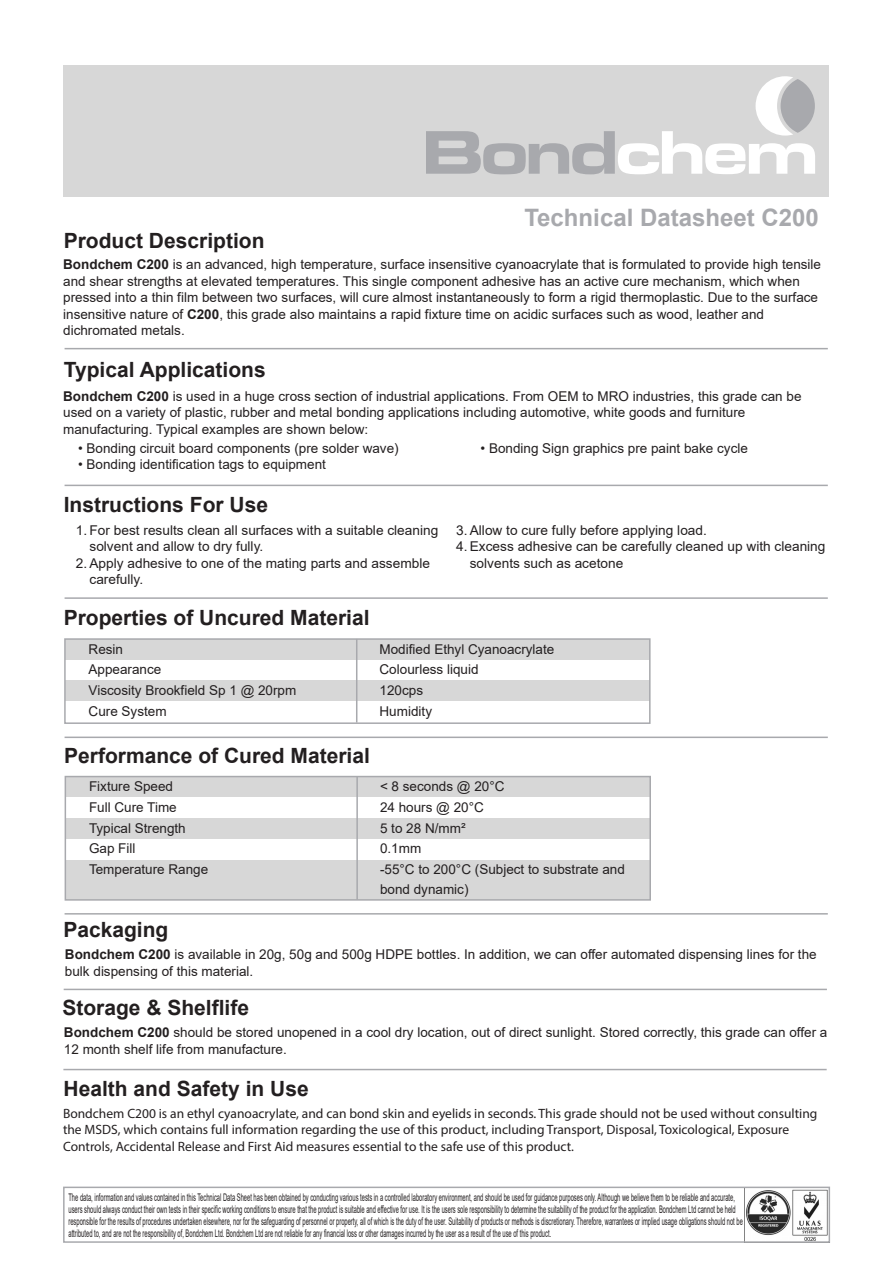
<style>
.page{position:relative;width:893px;height:1263px;background:#fff}
.page>*{position:absolute;margin:0;border:0;box-sizing:border-box;transform-origin:0 0}
.t1{font:700 24px "Arial";color:#a8a9ad}
.t2{font:700 21px "Arial";color:#231f20}
.t3{font:13.5px/20.7px "Arial";color:#231f20}
.t4{font:13.5px/16.5px "Myriad Pro";color:#231f20}
.t5{font:10.5px/12px "Arial";color:#231f20;scale:.55 1}
.s1{font-weight:700}
</style>
<div class="page">
<div style="left:65px;top:860px;width:585px;height:40px;background:#d7d7d7"></div>
<div style="left:65px;top:639px;width:585px;height:21px;background:#d7d7d7"></div>
<div style="left:65px;top:680px;width:585px;height:21px;background:#d7d7d7"></div>
<hr style="left:65px;top:348px;width:763px;height:1px;background:#a8a9ad">
<hr style="left:65px;top:485px;width:763px;height:1px;background:#a8a9ad">
<div style="left:64px;top:638px;width:587px;height:86px;border:2px solid #a8a9ad"></div>
<hr style="left:356px;top:639px;width:1px;height:83px;background:#a8a9ad">
<hr style="left:65px;top:597px;width:763px;height:2px;background:#a8a9ad">
<img style="left:746px;top:1189px;width:81px;height:51px">
<div style="left:63px;top:1186px;width:767px;height:57px;border:2px solid #a8a9ad"></div>
<div style="left:65px;top:776px;width:585px;height:21px;background:#d7d7d7"></div>
<div style="left:65px;top:818px;width:585px;height:20px;background:#d7d7d7"></div>
<div style="left:65px;top:776px;width:586px;height:125px;border:2px solid #a8a9ad"></div>
<hr style="left:63px;top:1069px;width:764px;height:1px;background:#a8a9ad">
<hr style="left:64px;top:989px;width:763px;height:1px;background:#a8a9ad">
<hr style="left:65px;top:736px;width:763px;height:2px;background:#a8a9ad">
<hr style="left:65px;top:913px;width:763px;height:1px;background:#a8a9ad">
<hr style="left:356px;top:776px;width:2px;height:124px;background:#a8a9ad">
<div style="left:64px;top:65px;width:765px;height:132px;background:#d7d7d7"></div>
<svg style="left:426px;top:76px;width:389px;height:98px"></svg>
<h2 class="t2" style="left:64px;top:226px;width:202px">Product Description</h2>
<h1 class="t1" style="left:524px;top:201px;width:296px">Technical Datasheet C200</h1>
<p class="t3" style="left:63px;top:256px;width:759px;line-height:16.5px"><span class="s1">Bondchem C200</span> is an advanced, high temperature, surface insensitive cyanoacrylate that is formulated to provide high tensile and shear strengths at elevated temperatures. This single component adhesive has an active cure mechanism, which when pressed into a thin film between two surfaces, will cure almost instantaneously to form a rigid thermoplastic. Due to the surface insensitive nature of <span class="s1">C200</span>, this grade also maintains a rapid fixture time on acidic surfaces such as wood, leather and dichromated metals.</p>
<h2 class="t2" style="left:64px;top:355px;width:203px">Typical Applications</h2>
<p class="t3" style="left:63px;top:388px;width:740px;line-height:16.5px"><span class="s1">Bondchem C200</span> is used in a huge cross section of industrial applications. From OEM to MRO industries, this grade can be used on a variety of plastic, rubber and metal bonding applications including automotive, white goods and furniture manufacturing. Typical examples are shown below:</p>
<p class="t3" style="left:78px;top:438px;width:322px">• Bonding circuit board components (pre solder wave)</p>
<p class="t3" style="left:78px;top:454px;width:249px">• Bonding identification tags to equipment</p>
<h2 class="t2" style="left:64px;top:490px;width:206px">Instructions For Use</h2>
<p class="t3" style="left:90px;top:521px;width:350px;line-height:16.5px;text-indent:-14px">1. For best results clean all surfaces with a suitable cleaning solvent and allow to dry fully.</p>
<p class="t3" style="left:90px;top:554px;width:342px;line-height:16.5px;text-indent:-14px">2. Apply adhesive to one of the mating parts and assemble carefully.</p>
<h2 class="t2" style="left:64px;top:603px;width:307px">Properties of Uncured Material</h2>
<p class="t3" style="left:481px;top:437px;width:269px">• Bonding Sign graphics pre paint bake cycle</p>
<p class="t3" style="left:456px;top:519px;width:252px">3. Allow to cure fully before applying load.</p>
<p class="t3" style="left:470px;top:538px;width:357px;line-height:16.5px;text-indent:-14px">4. Excess adhesive can be carefully cleaned up with cleaning solvents such as acetone</p>
<p class="t3" style="left:89px;top:638px;width:209px">Resin<br>Appearance<br>Viscosity Brookfield Sp 1 @ 20rpm<br>Cure System</p>
<p class="t3" style="left:380px;top:638px;width:176px">Modified Ethyl Cyanoacrylate<br>Colourless liquid<br>120cps<br>Humidity</p>
<h2 class="t2" style="left:64px;top:741px;width:307px">Performance of Cured Material</h2>
<p class="t3" style="left:89px;top:776px;width:121px">Fixture Speed<br>Full Cure Time<br>Typical Strength<br>Gap Fill<br>Temperature Range</p>
<p class="t3" style="left:380px;top:776px;width:246px">&lt; 8 seconds @ 20°C<br>24 hours @ 20°C<br>5 to 28 N/mm²<br>0.1mm<br>-55°C to 200°C (Subject to substrate and bond dynamic)</p>
<h2 class="t2" style="left:63px;top:915px;width:107px">Packaging</h2>
<p class="t3" style="left:65px;top:946px;width:753px;line-height:16.5px"><span class="s1">Bondchem C200</span> is available in 20g, 50g and 500g HDPE bottles. In addition, we can offer automated dispensing lines for the bulk dispensing of this material.</p>
<h2 class="t2" style="left:62px;top:993px;width:188px">Storage &amp; Shelflife</h2>
<p class="t3" style="left:64px;top:1024px;width:765px;line-height:16.5px"><span class="s1">Bondchem C200</span> should be stored unopened in a cool dry location, out of direct sunlight. Stored correctly, this grade can offer a<br>12 month shelf life from manufacture.</p>
<h2 class="t2" style="left:64px;top:1073px;width:247px">Health and Safety in Use</h2>
<p class="t4" style="left:63px;top:1104px;width:756px">Bondchem C200 is an ethyl cyanoacrylate, and can bond skin and eyelids in seconds. This grade should not be used without consulting the MSDS, which contains full information regarding the use of this product, including Transport, Disposal, Toxicological, Exposure<br>Controls, Accidental Release and First Aid measures essential to the safe use of this product.</p>
<p class="t5" style="left:68px;top:1191px;width:1228px">The data, information and values contained in this Technical Data Sheet has been obtained by conducting various tests in a controlled laboratory environment, and should be used for guidance purposes only. Although we believe them to be reliable and accurate, users should always conduct their own tests in their specific working conditions to ensure that the product is suitable and effective for use. It is the users sole responsibility to determine the suitability of the product for the application. Bondchem Ltd cannot be held responsible for the results of procedures undertaken elsewhere, nor for the safeguarding of personnel or property, all of which is the duty of the user. Suitability of products or methods is discretionary. Therefore, warrantees or implied usage obligations should not be attributed to, and are not the responsibility of, Bondchem Ltd. Bondchem Ltd are not reliable for any financial loss or other damages incurred by the user as a result of the use of this product.</p>
</div>
